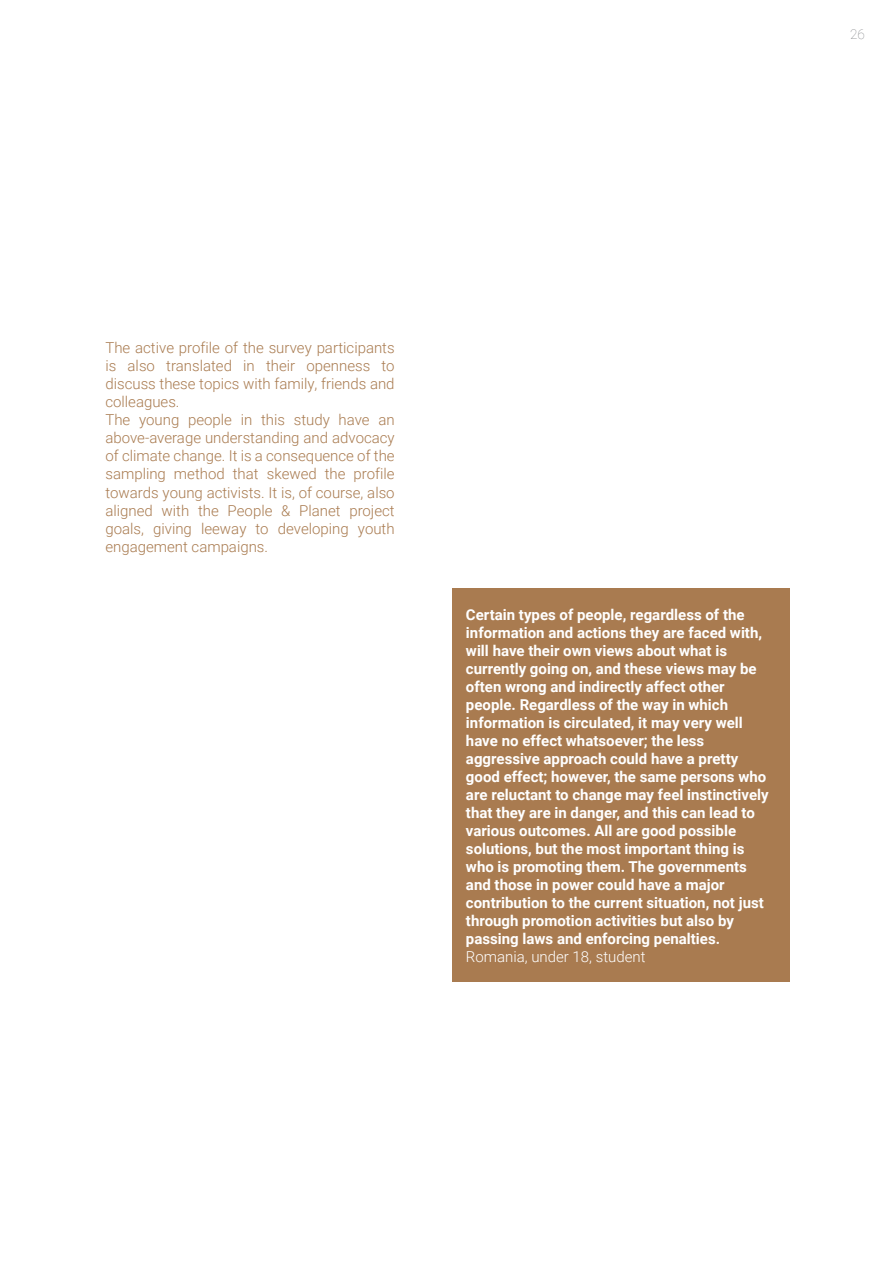
<style>
.page{position:relative;width:893px;height:1263px;background:#fff}
.page>*{position:absolute;margin:0;border:0;box-sizing:border-box;transform-origin:0 0}
.t1{font:700 15px/18px "Roboto";color:#fff}
.t2{font:300 15px/18px "Roboto";color:#a97b50}
.t3{font:300 15px "Roboto";color:#fff}
.t4{font:100 13.5px "Roboto";color:#808285}
</style>
<div class="page">
<div style="left:452px;top:588px;width:338px;height:394px;background:#a97b50"></div>
<p class="t4" style="left:850px;top:25px;width:16px">26</p>
<p class="t2" style="left:105px;top:339px;width:291px">The active profile of the survey participants is also translated in their openness to discuss these topics with family, friends and colleagues.<br>The young people in this study have an above-average understanding and advocacy of climate change. It is a consequence of the sampling method that skewed the profile towards young activists. It is, of course, also aligned with the People &amp; Planet project goals, giving leeway to developing youth engagement campaigns.</p>
<p class="t1" style="left:466px;top:605px;width:304px">Certain types of people, regardless of the information and actions they are faced with, will have their own views about what is currently going on, and these views may be often wrong and indirectly affect other people. Regardless of the way in which information is circulated, it may very well have no effect whatsoever; the less aggressive approach could have a pretty good effect; however, the same persons who are reluctant to change may feel instinctively that they are in danger, and this can lead to various outcomes. All are good possible solutions, but the most important thing is who is promoting them. The governments and those in power could have a major contribution to the current situation, not just through promotion activities but also by passing laws and enforcing penalties.</p>
<p class="t3" style="left:466px;top:946px;width:181px">Romania, under 18, student</p>
</div>
